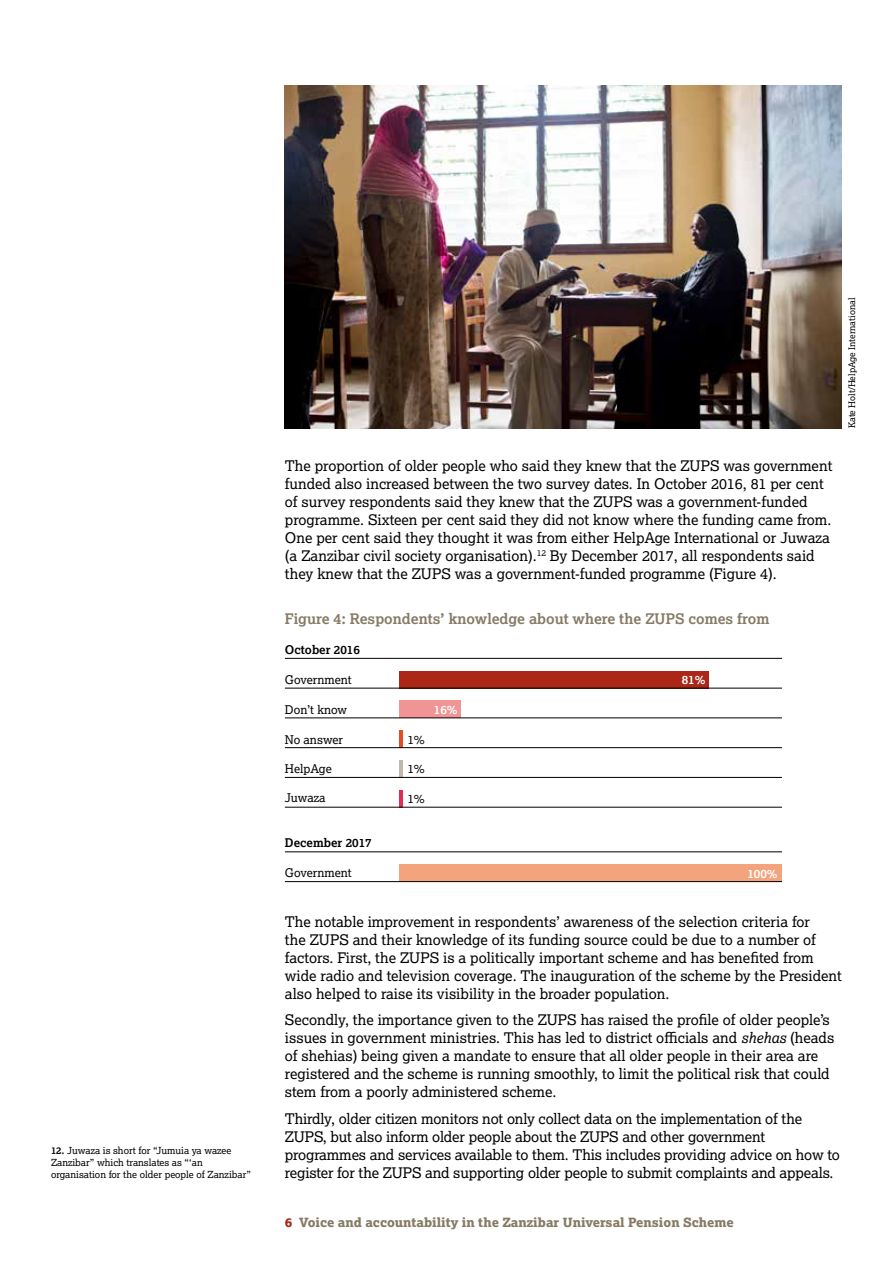
<style>
.page{position:relative;width:893px;height:1263px;background:#fff}
.page>*{position:absolute;margin:0;border:0;box-sizing:border-box;transform-origin:0 0}
.t1{font:14.7px/18px "Lexia";color:#000}
.t2{font:700 14.7px "Lexia";color:#867a64}
.t3{font:12.75px "Lexia X Bold";color:#867a64}
.t4{font:12px "Lexia";color:#000}
.t5{font:700 12px "Lexia";color:#000}
.t6{font:700 12px "Lexia";color:#fff}
.t7{font:9.75px/12px "Lexia";color:#000}
.t8{font:9px "Lexia";color:#000}
.s1{font-weight:700}
.s2{font-style:italic}
.s3{color:#ab2718}
</style>
<div class="page">
<div style="left:399px;top:864px;width:383px;height:17px;background:#f4a47c"></div>
<hr style="left:399px;top:790px;width:4px;height:17px;background:#e12e50">
<hr style="left:399px;top:760px;width:4px;height:17px;background:#c2b9a8">
<hr style="left:399px;top:731px;width:4px;height:17px;background:#e34e26">
<div style="left:399px;top:701px;width:61px;height:17px;background:#f09494"></div>
<div style="left:399px;top:671px;width:310px;height:17px;background:#ab2718"></div>
<hr style="left:285px;top:658px;width:497px;height:1px;background:#000">
<hr style="left:285px;top:688px;width:497px;height:1px;background:#000">
<hr style="left:285px;top:717px;width:497px;height:1px;background:#000">
<hr style="left:285px;top:747px;width:497px;height:1px;background:#000">
<hr style="left:285px;top:777px;width:497px;height:1px;background:#000">
<hr style="left:285px;top:807px;width:497px;height:1px;background:#000">
<hr style="left:285px;top:851px;width:497px;height:1px;background:#000">
<hr style="left:285px;top:881px;width:497px;height:1px;background:#000">
<img style="left:285px;top:85px;width:557px;height:343px">
<p class="t7" style="left:51px;top:1144px;width:201px"><span class="s1">12.</span> Juwaza is short for “Jumuia ya wazee<br>Zanzibar” which translates as “‘an organisation for the older people of Zanzibar”</p>
<p class="t1" style="left:285px;top:456px;width:549px">The proportion of older people who said they knew that the ZUPS was government funded also increased between the two survey dates. In October 2016, 81 per cent of survey respondents said they knew that the ZUPS was a government-funded programme. Sixteen per cent said they did not know where the funding came from.<br>One per cent said they thought it was from either HelpAge International or Juwaza (a Zanzibar civil society organisation).<sup>12</sup> By December 2017, all respondents said they knew that the ZUPS was a government-funded programme (Figure 4).</p>
<p class="t2" style="left:285px;top:609px;width:486px">Figure 4: Respondents’ knowledge about where the ZUPS comes from</p>
<p class="t5" style="left:285px;top:642px;width:76px">October 2016</p>
<p class="t4" style="left:285px;top:672px;width:68px">Government</p>
<p class="t4" style="left:285px;top:702px;width:64px">Don’t know</p>
<p class="t4" style="left:285px;top:732px;width:60px">No answer</p>
<p class="t4" style="left:285px;top:761px;width:48px">HelpAge</p>
<p class="t4" style="left:285px;top:790px;width:42px">Juwaza</p>
<p class="t5" style="left:285px;top:835px;width:88px">December 2017</p>
<p class="t4" style="left:285px;top:865px;width:68px">Government</p>
<p class="t4" style="left:407px;top:732px;width:19px">1%</p>
<p class="t4" style="left:407px;top:761px;width:19px">1%</p>
<p class="t4" style="left:407px;top:791px;width:19px">1%</p>
<p class="t6" style="left:434px;top:702px;width:25px">16%</p>
<p class="t6" style="left:682px;top:672px;width:25px">81%</p>
<p class="t6" style="left:747px;top:865px;width:32px">100%</p>
<p class="t8" style="left:846px;top:428px;width:132px;rotate:-90deg">Kate Holt/HelpAge International</p>
<p class="t1" style="left:285px;top:912px;width:559px">The notable improvement in respondents’ awareness of the selection criteria for<br>the ZUPS and their knowledge of its funding source could be due to a number of factors. First, the ZUPS is a politically important scheme and has benefited from wide radio and television coverage. The inauguration of the scheme by the President also helped to raise its visibility in the broader population.</p>
<p class="t1" style="left:285px;top:1010px;width:551px">Secondly, the importance given to the ZUPS has raised the profile of older people’s issues in government ministries. This has led to district officials and <span class="s2">shehas</span> (heads of shehias) being given a mandate to ensure that all older people in their area are registered and the scheme is running smoothly, to limit the political risk that could stem from a poorly administered scheme.</p>
<p class="t1" style="left:285px;top:1109px;width:556px">Thirdly, older citizen monitors not only collect data on the implementation of the ZUPS, but also inform older people about the ZUPS and other government programmes and services available to them. This includes providing advice on how to register for the ZUPS and supporting older people to submit complaints and appeals.</p>
<p class="t3" style="left:285px;top:1214px;width:450px"><span class="s3">6</span> Voice and accountability in the Zanzibar Universal Pension Scheme</p>
</div>
